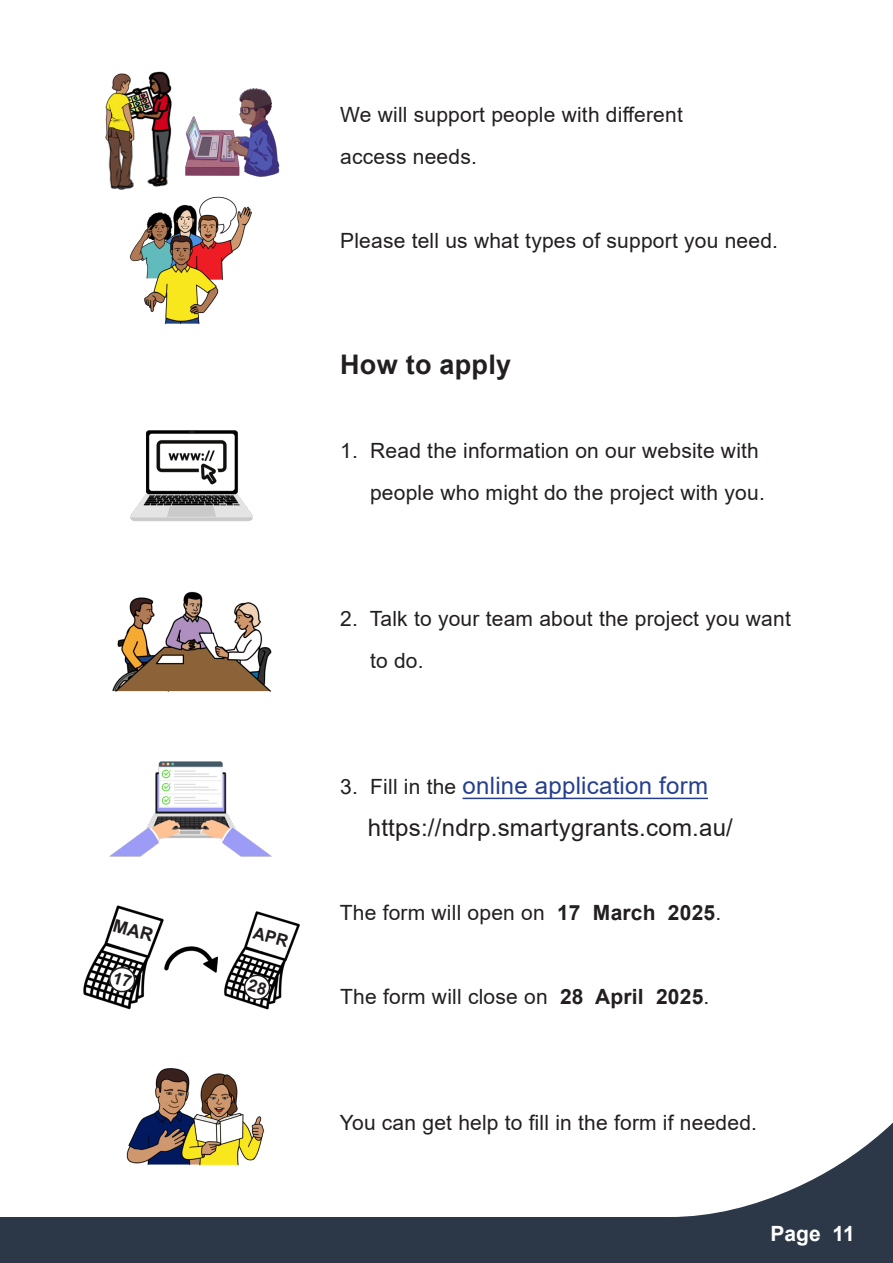
<style>
.page{position:relative;width:893px;height:1263px;background:#fff}
.page>*{position:absolute;margin:0;border:0;box-sizing:border-box;transform-origin:0 0}
.t1{font:700 27px "Arial";letter-spacing:.01em;color:#231f20}
.t2{font:24px/42px "Arial";letter-spacing:.01em;color:#231f20}
.t3{font:21px/42px "Arial";letter-spacing:.01em;color:#231f20}
.t4{font:700 21px "Arial";color:#fff}
.s1{font-size:21px}
.s2{color:#253f8e}
.s3{font-weight:700}
</style>
<div class="page">
<svg style="left:0;top:1122px;width:893px;height:141px"></svg>
<hr style="left:463px;top:798px;width:245px;height:1px;background:#253f8e">
<img style="left:105px;top:71px;width:67px;height:119px">
<img style="left:185px;top:88px;width:95px;height:89px">
<img style="left:129px;top:196px;width:123px;height:129px">
<img style="left:131px;top:430px;width:121px;height:92px">
<img style="left:112px;top:591px;width:160px;height:101px">
<img style="left:109px;top:761px;width:163px;height:96px">
<img style="left:224px;top:911px;width:76px;height:99px">
<img style="left:83px;top:905px;width:81px;height:105px">
<svg style="left:110px;top:968px;width:25px;height:23px"></svg>
<div style="left:109px;top:967px;width:26px;height:25px;border:1px solid #231f20;border-radius:50%"></div>
<svg style="left:245px;top:975px;width:25px;height:24px"></svg>
<div style="left:244px;top:974px;width:26px;height:26px;border:1px solid #231f20;border-radius:50%"></div>
<img style="left:162px;top:943px;width:56px;height:30px">
<img style="left:122px;top:1068px;width:144px;height:103px">
<svg style="left:113px;top:918px;width:42px;height:23px"></svg>
<svg style="left:252px;top:926px;width:38px;height:21px"></svg>
<svg style="left:113px;top:971px;width:19px;height:16px"></svg>
<svg style="left:247px;top:979px;width:20px;height:16px"></svg>
<p class="t3" style="left:340px;top:93px;width:344px">We will support people with different access needs.</p>
<p class="t3" style="left:340px;top:219px;width:439px">Please tell us what types of support you need.</p>
<h2 class="t1" style="left:340px;top:345px;width:172px">How to apply</h2>
<p class="t3" style="left:340px;top:429px;width:426px;text-align:right">1. Read the information on our website with people who might do the project with you.</p>
<p class="t3" style="left:370px;top:597px;width:422px;text-indent:-30px">2. Talk to your team about the project you want to do.</p>
<p class="t2" style="left:368px;top:764px;width:367px;text-indent:-28px"><span class="s1">3. Fill in the</span> <span class="s2">online application form </span>https://ndrp.smartygrants.com.au/</p>
<p class="t3" style="left:340px;top:891px;width:383px">The form will open on <span class="s3">17 March 2025</span>.</p>
<p class="t3" style="left:340px;top:975px;width:371px">The form will close on <span class="s3">28 April 2025</span>.</p>
<p class="t3" style="left:340px;top:1101px;width:419px">You can get help to fill in the form if needed.</p>
<p class="t4" style="left:771px;top:1218px;width:86px">Page 11</p>
</div>
